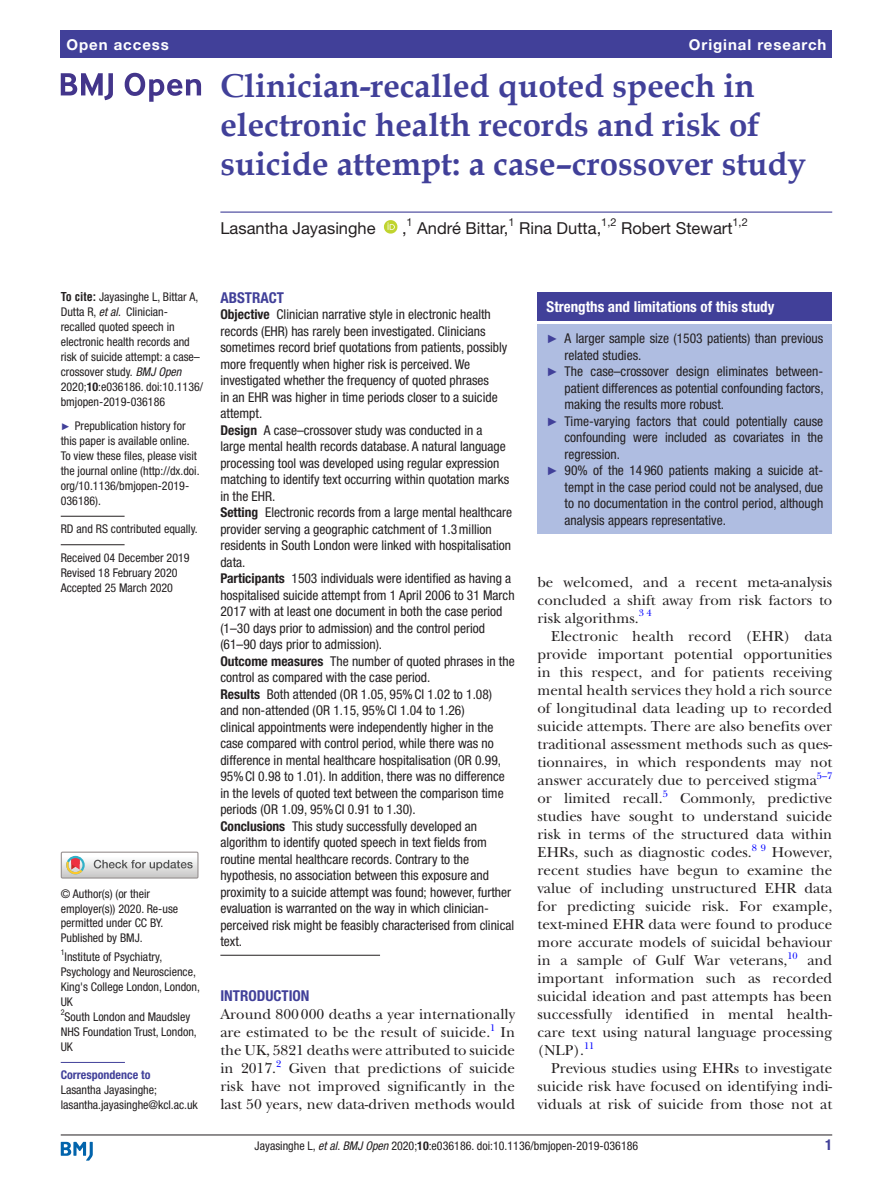
<style>
.page{position:relative;width:893px;height:1191px;background:#fff}
.page>*{position:absolute;margin:0;border:0;box-sizing:border-box;transform-origin:0 0}
.t1{font:700 33px/39px "Book Antiqua";color:#414099}
.t2{font:16.5px "Helvetica Neue LT Std";color:#231f20}
.t3{font:15px/18px "New Baskerville";color:#231f20;text-align:justify}
.t4{font:700 condensed 15px "Helvetica Neue LT Std";color:#fff}
.t5{font:700 15px "Helvetica Neue LT Std";letter-spacing:.065em;color:#fff}
.t6{font:700 condensed 15px "Helvetica Neue LT Std";color:#414099}
.t7{font:condensed 13.5px/16.5px "Helvetica Neue LT Std";color:#231f20}
.t8{font:condensed 12px/15px "Helvetica Neue LT Std";color:#231f20}
.t9{font:700 condensed 12px "Helvetica Neue LT Std";color:#414099}
.t10{font:10.95px "Helvetica Neue LT Std";color:#231f20}
.t11{font:9.9px "New Baskerville";color:#00f}
.t12{font:condensed 7.95px "Helvetica Neue LT Std";color:#231f20}
.s1{font-family:"Helvetica LT Std";font-weight:700}
.s2{font-style:italic}
.s3{font-weight:700}
.s4{font-family:"Arial";font-stretch:normal;font-size:9.75px;color:#414099}
.s5{font-family:"Arial";font-stretch:normal;font-size:12px;color:#414099}
</style>
<div class="page">
<hr style="left:61px;top:1134px;width:771px;height:1px;background:#231f20">
<svg style="left:61px;top:1141px;width:32px;height:19px"></svg>
<div style="left:61px;top:31px;width:771px;height:27px;background:#414099"></div>
<hr style="left:220px;top:211px;width:612px;height:2px;background:#414099">
<svg style="left:384px;top:220px;width:13px;height:14px"></svg>
<hr style="left:61px;top:516px;width:64px;height:1px;background:#231f20">
<hr style="left:61px;top:544px;width:64px;height:1px;background:#231f20">
<hr style="left:61px;top:1062px;width:64px;height:1px;background:#414099">
<svg style="left:61px;top:73px;width:52px;height:27px"></svg>
<svg style="left:125px;top:73px;width:76px;height:29px"></svg>
<div style="left:61px;top:851px;width:138px;height:27px;border:1px solid #969090"></div>
<svg style="left:61px;top:852px;width:137px;height:26px"></svg>
<div style="left:538px;top:292px;width:294px;height:29px;background:#414099"></div>
<div style="left:538px;top:325px;width:294px;height:209px;background:#afbde1"></div>
<hr style="left:220px;top:955px;width:160px;height:1px;background:#231f20">
<p class="t5" style="left:66px;top:35px;width:104px">Open access</p>
<p class="t5" style="left:689px;top:35px;width:139px">Original research</p>
<h1 class="t1" style="left:220px;top:66px;width:587px">Clinician-recalled quoted speech in electronic health records and risk of suicide attempt: a case–crossover study</h1>
<p class="t2" style="left:220px;top:218px;width:157px">Lasantha Jayasinghe</p>
<p class="t2" style="left:402px;top:218px;width:6px">,</p>
<p class="t10" style="left:407px;top:216px;width:8px">1</p>
<p class="t2" style="left:417px;top:218px;width:93px">André Bittar,</p>
<p class="t10" style="left:508px;top:216px;width:8px">1</p>
<p class="t2" style="left:519px;top:218px;width:84px">Rina Dutta,</p>
<p class="t10" style="left:601px;top:216px;width:17px">1,2</p>
<p class="t2" style="left:621px;top:218px;width:113px">Robert Stewart</p>
<p class="t10" style="left:733px;top:216px;width:17px">1,2</p>
<p class="t8" style="left:61px;top:289px;width:144px"><span class="s1">To cite:</span> Jayasinghe L, Bittar A,<br>Dutta R, <span class="s2">et al</span>. Clinician&shy;recalled quoted speech in electronic health records and risk of suicide attempt: a case– crossover study. <span class="s2">BMJ Open<br></span>2020;<span class="s3">10</span>:e036186. doi:10.1136/ bmjopen-2019-036186</p>
<p class="t8" style="left:61px;top:418px;width:140px"><span class="s4">►</span> Prepublication history for this paper is available online.<br>To view these files, please visit the journal online (http://dx.doi. org/10.1136/bmjopen-2019-<br>036186).</p>
<p class="t8" style="left:61px;top:521px;width:139px">RD and RS contributed equally.</p>
<p class="t8" style="left:61px;top:550px;width:130px">Received 04 December 2019<br>Revised 18 February 2020<br>Accepted 25 March 2020</p>
<p class="t8" style="left:61px;top:887px;width:119px;line-height:14.4px">© Author(s) (or their employer(s)) 2020. Re-use permitted under CC BY.<br>Published by BMJ.</p>
<p class="t12" style="left:61px;top:948px;width:5px">1</p>
<p class="t8" style="left:61px;top:949px;width:141px;text-indent:4px">Institute of Psychiatry,<br>Psychology and Neuroscience,<br>King's College London, London,<br>UK<br><sup>2</sup>South London and Maudsley<br>NHS Foundation Trust, London,<br>UK</p>
<p class="t9" style="left:61px;top:1067px;width:91px">Correspondence to</p>
<p class="t8" style="left:61px;top:1082px;width:139px">Lasantha Jayasinghe; lasantha.jayasinghe@kcl.ac.uk</p>
<p class="t6" style="left:220px;top:288px;width:65px">Abstract</p>
<p class="t7" style="left:220px;top:306px;width:296px"><span class="s3">Objective</span> Clinician narrative style in electronic health records (EHR) has rarely been investigated. Clinicians sometimes record brief quotations from patients, possibly more frequently when higher risk is perceived. We investigated whether the frequency of quoted phrases<br>in an EHR was higher in time periods closer to a suicide attempt.<br><span class="s3">Design</span> A case–crossover study was conducted in a<br>large mental health records database. A natural language processing tool was developed using regular expression matching to identify text occurring within quotation marks in the EHR.<br><span class="s3">Setting</span> Electronic records from a large mental healthcare provider serving a geographic catchment of 1.3million residents in South London were linked with hospitalisation data.<br><span class="s3">Participants</span> 1503 individuals were identified as having a hospitalised suicide attempt from 1 April 2006 to 31 March 2017 with at least one document in both the case period (1–30 days prior to admission) and the control period (61–90 days prior to admission).<br><span class="s3">Outcome measures</span> The number of quoted phrases in the control as compared with the case period.<br><span class="s3">Results</span> Both attended (OR 1.05, 95%CI 1.02 to 1.08)<br>and non-attended (OR 1.15, 95%CI 1.04 to 1.26)<br>clinical appointments were independently higher in the case compared with control period, while there was no difference in mental healthcare hospitalisation (OR 0.99, 95%CI 0.98 to 1.01). In addition, there was no difference in the levels of quoted text between the comparison time periods (OR 1.09, 95%CI 0.91 to 1.30).<br><span class="s3">Conclusions</span> This study successfully developed an algorithm to identify quoted speech in text fields from routine mental healthcare records. Contrary to the hypothesis, no association between this exposure and proximity to a suicide attempt was found; however, further evaluation is warranted on the way in which clinician&shy;perceived risk might be feasibly characterised from clinical text.</p>
<p class="t6" style="left:220px;top:987px;width:91px">Introduction</p>
<p class="t3" style="left:220px;top:1005px;width:296px">Around 800000 deaths a year internationally are estimated to be the result of suicide.</p>
<p class="t11" style="left:490px;top:1021px;width:7px">1</p>
<p class="t3" style="left:220px;top:1023px;width:296px;text-indent:280px">In the UK, 5821 deaths were attributed to suicide in 2017.</p>
<p class="t11" style="left:276px;top:1057px;width:7px">2</p>
<p class="t3" style="left:220px;top:1059px;width:296px;text-indent:68px">Given that predictions of suicide risk have not improved significantly in the last 50 years, new data-driven methods would</p>
<p class="t4" style="left:547px;top:297px;width:229px">Strengths and limitations of this study</p>
<p class="t7" style="left:547px;top:330px;width:278px"><span class="s5">►</span> A larger sample size (1503 patients) than previous</p>
<p class="t7" style="left:565px;top:347px;width:78px">related studies.</p>
<p class="t7" style="left:547px;top:363px;width:278px"><span class="s5">►</span> The case–crossover design eliminates between-</p>
<p class="t7" style="left:565px;top:380px;width:261px">patient differences as potential confounding factors,</p>
<p class="t7" style="left:565px;top:396px;width:161px">making the results more robust.</p>
<p class="t7" style="left:547px;top:413px;width:278px"><span class="s5">►</span> Time-varying factors that could potentially cause</p>
<p class="t7" style="left:565px;top:429px;width:260px">confounding were included as covariates in the</p>
<p class="t7" style="left:565px;top:446px;width:57px">regression.</p>
<p class="t7" style="left:547px;top:462px;width:278px"><span class="s5">►</span> 90% of the 14 960 patients making a suicide at-</p>
<p class="t7" style="left:565px;top:479px;width:260px">tempt in the case period could not be analysed, due</p>
<p class="t7" style="left:565px;top:495px;width:260px">to no documentation in the control period, although</p>
<p class="t7" style="left:565px;top:512px;width:163px">analysis appears representative.</p>
<p class="t3" style="left:538px;top:573px;width:296px">be welcomed, and a recent meta-analysis concluded a shift away from risk factors to risk algorithms.<sup>3</sup> <sup>4</sup></p>
<p class="t3" style="left:538px;top:627px;width:296px;text-indent:14px">Electronic health record (EHR) data provide important potential opportunities in this respect, and for patients receiving mental health services they hold a rich source of longitudinal data leading up to recorded suicide attempts. There are also benefits over traditional assessment methods such as ques&shy;tionnaires, in which respondents may not answer accurately due to perceived stigma</p>
<p class="t11" style="left:817px;top:769px;width:17px">5–7</p>
<p class="t3" style="left:538px;top:789px;width:127px">or limited recall.</p>
<p class="t11" style="left:663px;top:787px;width:7px">5</p>
<p class="t3" style="left:538px;top:789px;width:296px;text-indent:143px">Commonly, predictive studies have sought to understand suicide risk in terms of the structured data within EHRs, such as diagnostic codes.</p>
<p class="t11" style="left:752px;top:841px;width:16px">8 9</p>
<p class="t3" style="left:538px;top:843px;width:296px;text-indent:234px">However, recent studies have begun to examine the value of including unstructured EHR data for predicting suicide risk. For example, text-mined EHR data were found to produce more accurate models of suicidal behaviour in a sample of Gulf War veterans,</p>
<p class="t11" style="left:787px;top:949px;width:12px">10</p>
<p class="t3" style="left:538px;top:951px;width:296px;text-indent:270px">and important information such as recorded suicidal ideation and past attempts has been successfully identified in mental health&shy;care text using natural language processing (NLP).</p>
<p class="t11" style="left:584px;top:1039px;width:12px">11</p>
<p class="t3" style="left:538px;top:1059px;width:296px;text-indent:14px">Previous studies using EHRs to investigate suicide risk have focused on identifying indi&shy;viduals at risk of suicide from those not at</p>
<p class="t8" style="left:255px;top:1137px;width:385px">Jayasinghe L, <span class="s2">et al</span>. <span class="s2">BMJ Open</span> 2020;<span class="s3">10</span>:e036186. doi:10.1136/bmjopen-2019-036186</p>
<p class="t6" style="left:825px;top:1135px;width:9px">1</p>
</div>
